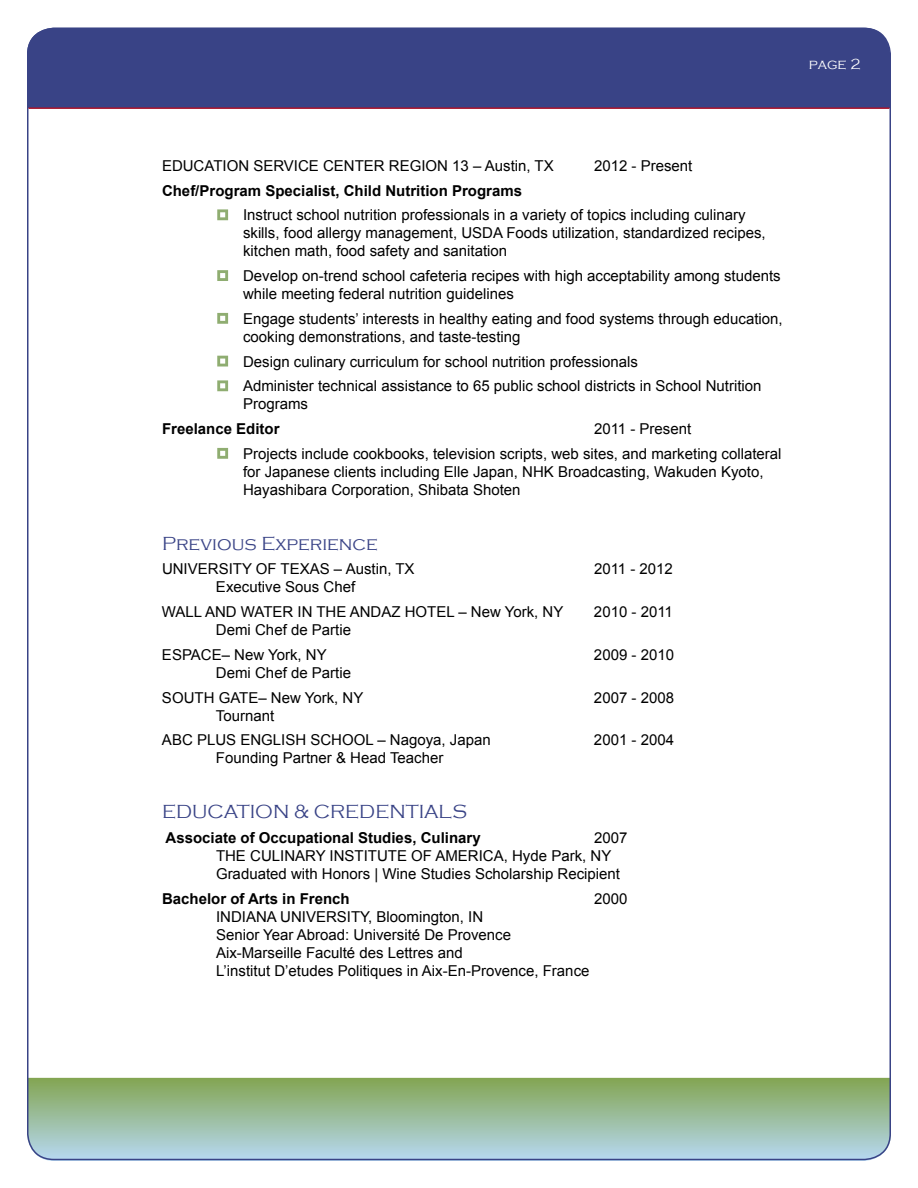
<style>
.page{position:relative;width:918px;height:1188px;background:#fff}
.page>*{position:absolute;margin:0;border:0;box-sizing:border-box;transform-origin:0 0}
.t1{font:300 19.5px "Copperplate Gothic";color:#394386}
.t2{font:15px/18px "Arial";color:#000}
.t3{font:700 15px "Arial";color:#000}
.t4{font:300 15px "Copperplate Gothic";color:#fff}
</style>
<div class="page">
<svg style="left:27px;top:1077px;width:864px;height:84px"></svg>
<div style="left:27px;top:28px;width:863px;height:79px;background:#394386"></div>
<hr style="left:29px;top:107px;width:860px;height:2px;background:#a9132a">
<p class="t4" style="left:809px;top:56px;width:54px">page 2</p>
<p class="t2" style="left:162px;top:157px;width:393px">EDUCATION SERVICE CENTER REGION 13 – Austin, TX</p>
<p class="t2" style="left:594px;top:157px;width:100px">2012 - Present</p>
<p class="t3" style="left:162px;top:180px;width:362px">Chef/Program Specialist, Child Nutrition Programs</p>
<p class="t2" style="left:243px;top:206px;width:524px">Instruct school nutrition professionals in a variety of topics including culinary skills, food allergy management, USDA Foods utilization, standardized recipes, kitchen math, food safety and sanitation</p>
<p class="t2" style="left:243px;top:267px;width:539px">Develop on-trend school cafeteria recipes with high acceptability among students while meeting federal nutrition guidelines</p>
<p class="t2" style="left:243px;top:310px;width:541px">Engage students’ interests in healthy eating and food systems through education, cooking demonstrations, and taste-testing</p>
<p class="t2" style="left:243px;top:349px;width:520px;line-height:24.8px">Design culinary curriculum for school nutrition professionals<br>Administer technical assistance to 65 public school districts in School Nutrition</p>
<p class="t2" style="left:243px;top:395px;width:67px">Programs</p>
<p class="t3" style="left:162px;top:419px;width:119px">Freelance Editor</p>
<p class="t2" style="left:243px;top:417px;width:540px;line-height:24.8px;text-indent:351px">2011 - Present<br>Projects include cookbooks, television scripts, web sites, and marketing collateral</p>
<p class="t2" style="left:243px;top:463px;width:522px">for Japanese clients including Elle Japan, NHK Broadcasting, Wakuden Kyoto,<br>Hayashibara Corporation, Shibata Shoten</p>
<h1 class="t1" style="left:162px;top:533px;width:217px">Previous Experience</h1>
<p class="t2" style="left:162px;top:560px;width:254px">UNIVERSITY OF TEXAS – Austin, TX</p>
<p class="t2" style="left:594px;top:560px;width:80px">2011 - 2012</p>
<p class="t2" style="left:162px;top:575px;width:403px;line-height:24.8px;text-indent:54px">Executive Sous Chef<br>WALL AND WATER IN THE ANDAZ HOTEL – New York, NY</p>
<p class="t2" style="left:594px;top:603px;width:80px">2010 - 2011</p>
<p class="t2" style="left:162px;top:618px;width:191px;line-height:24.8px;text-indent:54px">Demi Chef de Partie<br>ESPACE– New York, NY</p>
<p class="t2" style="left:162px;top:660px;width:203px;line-height:24.8px;text-indent:54px">Demi Chef de Partie<br>SOUTH GATE– New York, NY</p>
<p class="t2" style="left:162px;top:703px;width:330px;line-height:24.8px;text-indent:54px">Tournant<br>ABC PLUS ENGLISH SCHOOL – Nagoya, Japan</p>
<p class="t2" style="left:594px;top:646px;width:82px">2009 - 2010</p>
<p class="t2" style="left:594px;top:689px;width:82px">2007 - 2008</p>
<p class="t2" style="left:594px;top:731px;width:82px">2001 - 2004</p>
<p class="t2" style="left:216px;top:749px;width:229px">Founding Partner &amp; Head Teacher</p>
<h1 class="t1" style="left:162px;top:801px;width:306px">EDUCATION &amp; CREDENTIALS</h1>
<p class="t3" style="left:166px;top:828px;width:317px">Associate of Occupational Studies, Culinary</p>
<p class="t2" style="left:216px;top:829px;width:413px;text-indent:378px">2007<br>THE CULINARY INSTITUTE OF AMERICA, Hyde Park, NY<br>Graduated with Honors | Wine Studies Scholarship Recipient</p>
<p class="t3" style="left:162px;top:889px;width:189px">Bachelor of Arts in French</p>
<p class="t2" style="left:594px;top:890px;width:35px">2000</p>
<p class="t2" style="left:216px;top:908px;width:375px">INDIANA UNIVERSITY, Bloomington, IN<br>Senior Year Abroad: Université De Provence Aix-Marseille Faculté des Lettres and<br>L’institut D’etudes Politiques in Aix-En-Provence, France</p>
</div>
